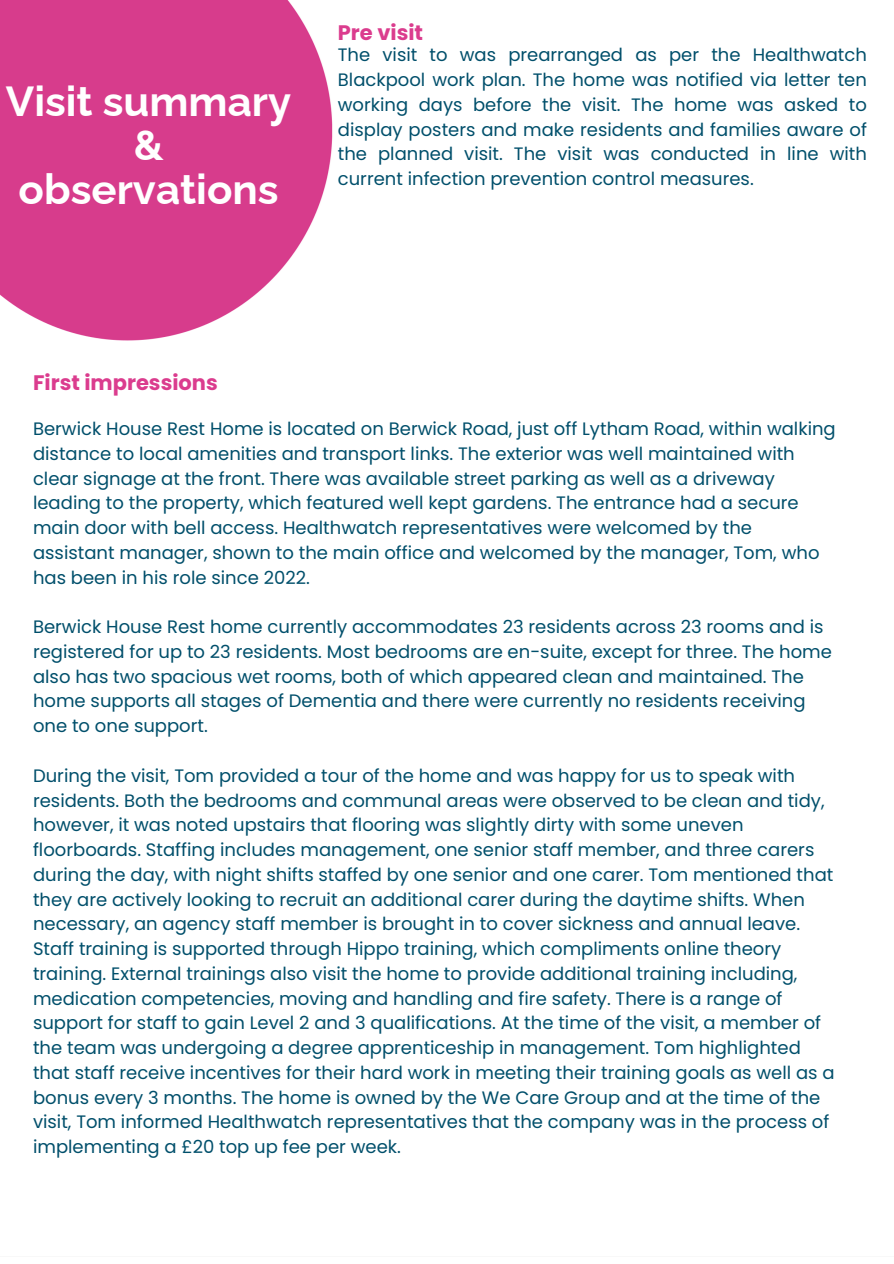
<style>
.page{position:relative;width:894px;height:1264px;background:#fff}
.page>*{position:absolute;margin:0;border:0;box-sizing:border-box;transform-origin:0 0}
.t1{font:700 42px/43.8px "Raleway";color:#fff;text-align:center}
.t2{font:700 21px "Poppins";color:#db3c8e}
.t3{font:18px/24.8px "Poppins";color:#004f6b}
</style>
<div class="page">
<img style="left:0;top:0;width:333px;height:341px">
<p class="t1" style="left:6px;top:80px;width:287px">Visit summary &amp; observations</p>
<h1 class="t2" style="left:338px;top:18px;width:87px">Pre visit</h1>
<p class="t3" style="left:338px;top:43px;width:530px;text-align:justify">The visit to was prearranged as per the Healthwatch Blackpool work plan. The home was notified via letter ten working days before the visit. The home was asked to display posters and make residents and families aware of the planned visit. The visit was conducted in line with current infection prevention control measures.</p>
<p class="t2" style="left:33px;top:368px;width:186px">First impressions</p>
<h2 class="t3" style="left:33px;top:416px;width:804px">Berwick House Rest Home is located on Berwick Road, just off Lytham Road, within walking distance to local amenities and transport links. The exterior was well maintained with clear signage at the front. There was available street parking as well as a driveway leading to the property, which featured well kept gardens. The entrance had a secure main door with bell access. Healthwatch representatives were welcomed by the assistant manager, shown to the main office and welcomed by the manager, Tom, who has been in his role since 2022.</h2>
<p class="t3" style="left:33px;top:614px;width:800px">Berwick House Rest home currently accommodates 23 residents across 23 rooms and is registered for up to 23 residents. Most bedrooms are en-suite, except for three. The home also has two spacious wet rooms, both of which appeared clean and maintained. The home supports all stages of Dementia and there were currently no residents receiving one to one support.</p>
<p class="t3" style="left:33px;top:763px;width:802px">During the visit, Tom provided a tour of the home and was happy for us to speak with residents. Both the bedrooms and communal areas were observed to be clean and tidy, however, it was noted upstairs that flooring was slightly dirty with some uneven floorboards. Staffing includes management, one senior staff member, and three carers during the day, with night shifts staffed by one senior and one carer. Tom mentioned that they are actively looking to recruit an additional carer during the daytime shifts. When necessary, an agency staff member is brought in to cover sickness and annual leave.<br>Staff training is supported through Hippo training, which compliments online theory training. External trainings also visit the home to provide additional training including, medication competencies, moving and handling and fire safety. There is a range of support for staff to gain Level 2 and 3 qualifications. At the time of the visit, a member of the team was undergoing a degree apprenticeship in management. Tom highlighted that staff receive incentives for their hard work in meeting their training goals as well as a bonus every 3 months. The home is owned by the We Care Group and at the time of the visit, Tom informed Healthwatch representatives that the company was in the process of implementing a £20 top up fee per week.</p>
</div>
